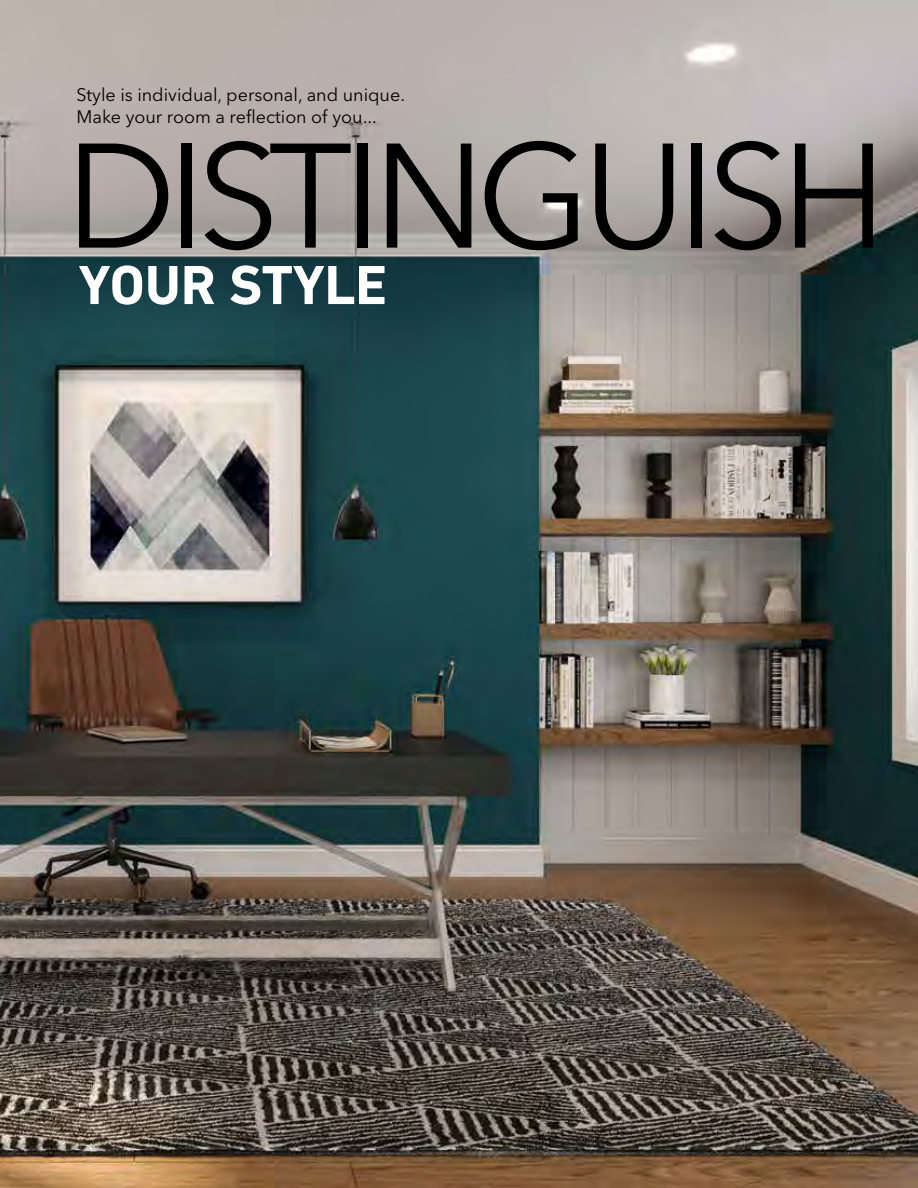
<style>
.page{position:relative;width:918px;height:1188px;background:#fff}
.page>*{position:absolute;margin:0;border:0;box-sizing:border-box;transform-origin:0 0}
.t1{font:147px "Avenir Next LT Pro";letter-spacing:-.06em;color:#000}
.t2{font:700 55.95px "DIN Next LT Pro";color:#fff}
.t3{font:18px/21.6px "Avenir Next LT Pro";color:#000}
</style>
<div class="page">
<img style="left:0;top:0;width:918px;height:1188px">
<p class="t3" style="left:76px;top:84px;width:330px">Style is individual, personal, and unique.<br>Make your room a reflection of you...</p>
<h1 class="t1" style="left:65px;top:109px;width:823px">DISTINGUISH</h1>
<h2 class="t2" style="left:79px;top:252px;width:310px">YOUR STYLE</h2>
</div>
